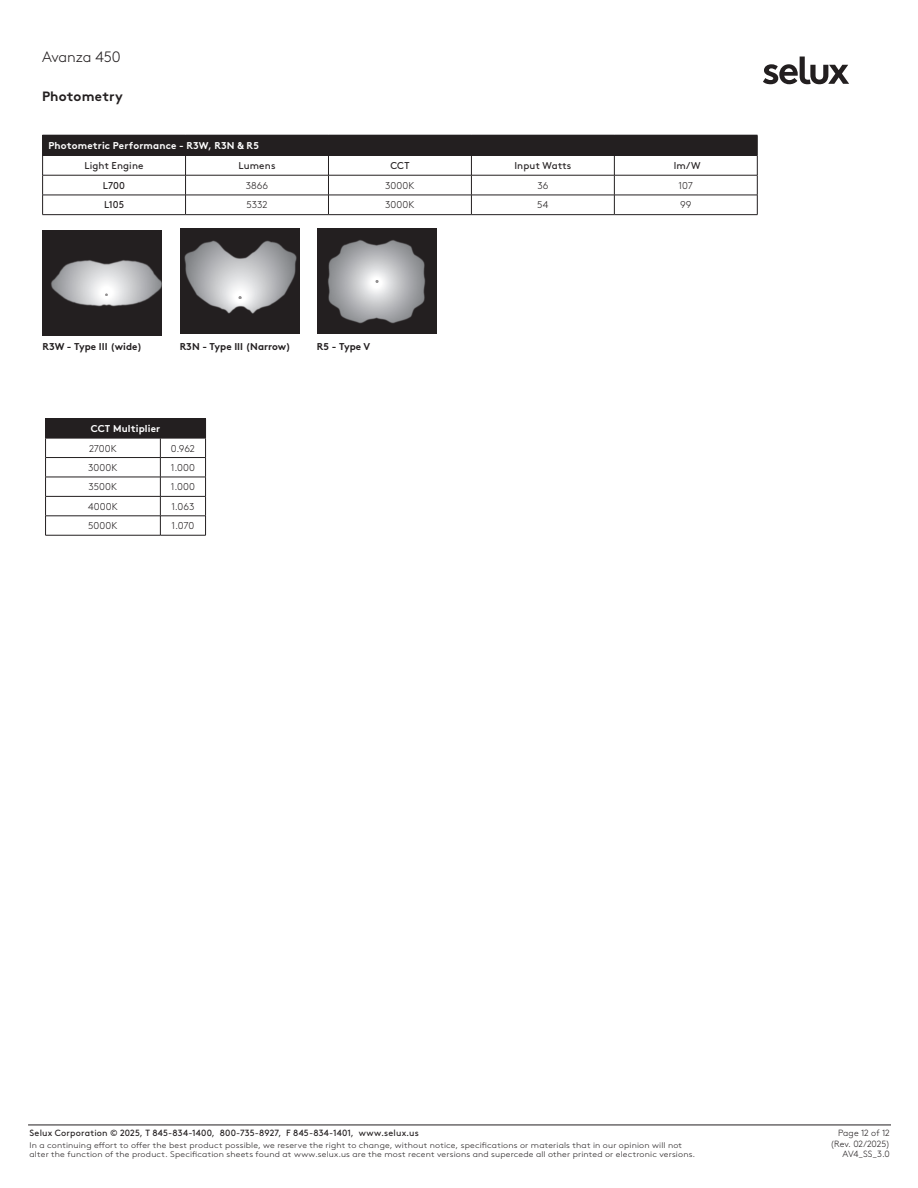
<style>
.page{position:relative;width:918px;height:1188px;background:#fff}
.page>*{position:absolute;margin:0;border:0;box-sizing:border-box;transform-origin:0 0}
.t1{font:300 15px "Brown Std";letter-spacing:-.01em;color:#231f20}
.t2{font:700 13.5px "Brown Std";letter-spacing:.015em;color:#231f20}
.Specification_Section_Text{font:300 9.9px "Brown Std";letter-spacing:.015em;color:#231f20}
.Specification_Section_Text-2{font:700 9.9px "Brown Std";letter-spacing:.01em;color:#fff}
.t3{font:700 9.9px "Brown Std";color:#231f20}
.Specification_Section_Text-3{font:9.9px "Brown Std";letter-spacing:.015em;color:#231f20}
.Specification_Section_Text-4{font:300 9.9px "Brown Std";letter-spacing:.005em;color:#231f20}
.t4{font:9px "Brown Std";letter-spacing:.02em;color:#231f20}
.t5{font:300 9px/10.5px "Brown Std";letter-spacing:-.005em;color:#231f20;text-align:right}
.t6{font:300 8.1px/9px "Brown Std";letter-spacing:.02em;color:#231f20;scale:1.11 1}
</style>
<div class="page">
<hr style="left:28px;top:1125px;width:863px;height:1px;background:#231f20">
<svg style="left:763px;top:57px;width:86px;height:27px"></svg>
<div style="left:42px;top:230px;width:120px;height:106px;background:#231f20"></div>
<img style="left:51px;top:260px;width:111px;height:47px">
<div style="left:43px;top:135px;width:714px;height:20px;background:#231f20"></div>
<hr style="left:42px;top:155px;width:144px;height:1px;background:#231f20">
<hr style="left:186px;top:155px;width:142px;height:1px;background:#231f20">
<hr style="left:328px;top:155px;width:143px;height:1px;background:#231f20">
<hr style="left:471px;top:155px;width:143px;height:1px;background:#231f20">
<hr style="left:614px;top:155px;width:143px;height:1px;background:#231f20">
<hr style="left:42px;top:175px;width:144px;height:1px;background:#231f20">
<hr style="left:186px;top:175px;width:142px;height:1px;background:#231f20">
<hr style="left:328px;top:175px;width:143px;height:1px;background:#231f20">
<hr style="left:471px;top:175px;width:143px;height:1px;background:#231f20">
<hr style="left:614px;top:175px;width:143px;height:1px;background:#231f20">
<hr style="left:42px;top:195px;width:144px;height:1px;background:#231f20">
<svg style="left:42px;top:135px;width:1px;height:79px"></svg>
<hr style="left:186px;top:195px;width:142px;height:1px;background:#231f20">
<svg style="left:185px;top:156px;width:1px;height:58px"></svg>
<hr style="left:328px;top:195px;width:143px;height:1px;background:#231f20">
<svg style="left:328px;top:156px;width:1px;height:58px"></svg>
<hr style="left:471px;top:195px;width:143px;height:1px;background:#231f20">
<svg style="left:471px;top:156px;width:1px;height:58px"></svg>
<hr style="left:614px;top:195px;width:143px;height:1px;background:#231f20">
<svg style="left:614px;top:156px;width:1px;height:58px"></svg>
<svg style="left:757px;top:135px;width:1px;height:79px"></svg>
<hr style="left:42px;top:214px;width:144px;height:1px;background:#231f20">
<hr style="left:186px;top:214px;width:142px;height:1px;background:#231f20">
<hr style="left:328px;top:214px;width:143px;height:1px;background:#231f20">
<hr style="left:471px;top:214px;width:143px;height:1px;background:#231f20">
<hr style="left:614px;top:214px;width:143px;height:1px;background:#231f20">
<div style="left:180px;top:229px;width:120px;height:105px;background:#231f20"></div>
<img style="left:184px;top:240px;width:113px;height:74px">
<img style="left:318px;top:229px;width:118px;height:105px">
<div style="left:46px;top:419px;width:160px;height:19px;background:#231f20"></div>
<hr style="left:45px;top:418px;width:115px;height:1px;background:#231f20">
<hr style="left:160px;top:418px;width:46px;height:1px;background:#231f20">
<hr style="left:45px;top:438px;width:115px;height:1px;background:#231f20">
<hr style="left:160px;top:438px;width:46px;height:1px;background:#231f20">
<hr style="left:45px;top:457px;width:115px;height:1px;background:#231f20">
<hr style="left:160px;top:457px;width:46px;height:1px;background:#231f20">
<hr style="left:45px;top:477px;width:115px;height:1px;background:#231f20">
<hr style="left:160px;top:477px;width:46px;height:1px;background:#231f20">
<hr style="left:45px;top:496px;width:115px;height:1px;background:#231f20">
<hr style="left:160px;top:496px;width:46px;height:1px;background:#231f20">
<hr style="left:45px;top:516px;width:115px;height:1px;background:#231f20">
<svg style="left:45px;top:419px;width:1px;height:116px"></svg>
<hr style="left:160px;top:516px;width:46px;height:1px;background:#231f20">
<svg style="left:160px;top:438px;width:1px;height:97px"></svg>
<svg style="left:205px;top:438px;width:1px;height:97px"></svg>
<hr style="left:45px;top:535px;width:115px;height:1px;background:#231f20">
<hr style="left:160px;top:535px;width:46px;height:1px;background:#231f20">
<p class="t1" style="left:42px;top:48px;width:80px">Avanza 450</p>
<p class="t2" style="left:42px;top:88px;width:82px">Photometry</p>
<p class="Specification_Section_Text-2" style="left:49px;top:139px;width:212px">Photometric Performance - R3W, R3N &amp; R5</p>
<p class="Specification_Section_Text-3" style="left:84px;top:160px;width:61px">Light Engine</p>
<p class="Specification_Section_Text-3" style="left:238px;top:160px;width:39px">Lumens</p>
<p class="Specification_Section_Text-3" style="left:390px;top:160px;width:20px">CCT</p>
<p class="Specification_Section_Text-3" style="left:514px;top:160px;width:59px">Input Watts</p>
<p class="Specification_Section_Text-3" style="left:674px;top:160px;width:28px">lm/W</p>
<p class="Specification_Section_Text-3" style="left:103px;top:179px;width:24px">L700</p>
<p class="Specification_Section_Text-4" style="left:246px;top:180px;width:24px">3866</p>
<p class="Specification_Section_Text-4" style="left:385px;top:180px;width:31px">3000K</p>
<p class="Specification_Section_Text-4" style="left:537px;top:180px;width:13px">36</p>
<p class="Specification_Section_Text-4" style="left:679px;top:180px;width:16px">107</p>
<p class="Specification_Section_Text-3" style="left:104px;top:199px;width:22px">L105</p>
<p class="Specification_Section_Text" style="left:246px;top:199px;width:23px">5332</p>
<p class="Specification_Section_Text-4" style="left:385px;top:199px;width:31px">3000K</p>
<p class="Specification_Section_Text-4" style="left:537px;top:199px;width:13px">54</p>
<p class="Specification_Section_Text-4" style="left:680px;top:199px;width:13px">99</p>
<p class="t3" style="left:42px;top:340px;width:101px">R3W - Type III (wide)</p>
<p class="t3" style="left:180px;top:340px;width:112px">R3N - Type III (Narrow)</p>
<p class="t3" style="left:317px;top:340px;width:55px">R5 - Type V</p>
<p class="Specification_Section_Text-2" style="left:91px;top:423px;width:71px">CCT Multiplier</p>
<p class="Specification_Section_Text" style="left:89px;top:443px;width:29px">2700K</p>
<p class="Specification_Section_Text" style="left:171px;top:443px;width:26px">0.962</p>
<p class="Specification_Section_Text" style="left:88px;top:462px;width:31px">3000K</p>
<p class="Specification_Section_Text" style="left:171px;top:462px;width:26px">1.000</p>
<p class="Specification_Section_Text" style="left:89px;top:481px;width:30px">3500K</p>
<p class="Specification_Section_Text" style="left:171px;top:481px;width:26px">1.000</p>
<p class="Specification_Section_Text" style="left:88px;top:501px;width:31px">4000K</p>
<p class="Specification_Section_Text" style="left:171px;top:501px;width:25px">1.063</p>
<p class="Specification_Section_Text" style="left:88px;top:520px;width:31px">5000K</p>
<p class="Specification_Section_Text" style="left:172px;top:520px;width:24px">1.070</p>
<p class="t4" style="left:30px;top:1128px;width:391px">Selux Corporation © 2025, T 845-834-1400, 800-735-8927, F 845-834-1401, www.selux.us</p>
<p class="t6" style="left:30px;top:1141px;width:601px">In a continuing effort to offer the best product possible, we reserve the right to change, without notice, specifications or materials that in our opinion will not alter the function of the product. Specification sheets found at www.selux.us are the most recent versions and supercede all other printed or electronic versions.</p>
<p class="t5" style="left:831px;top:1128px;width:61px">Page 12 of 12 (Rev. 02/2025)<br>AV4_SS_3.0</p>
</div>
